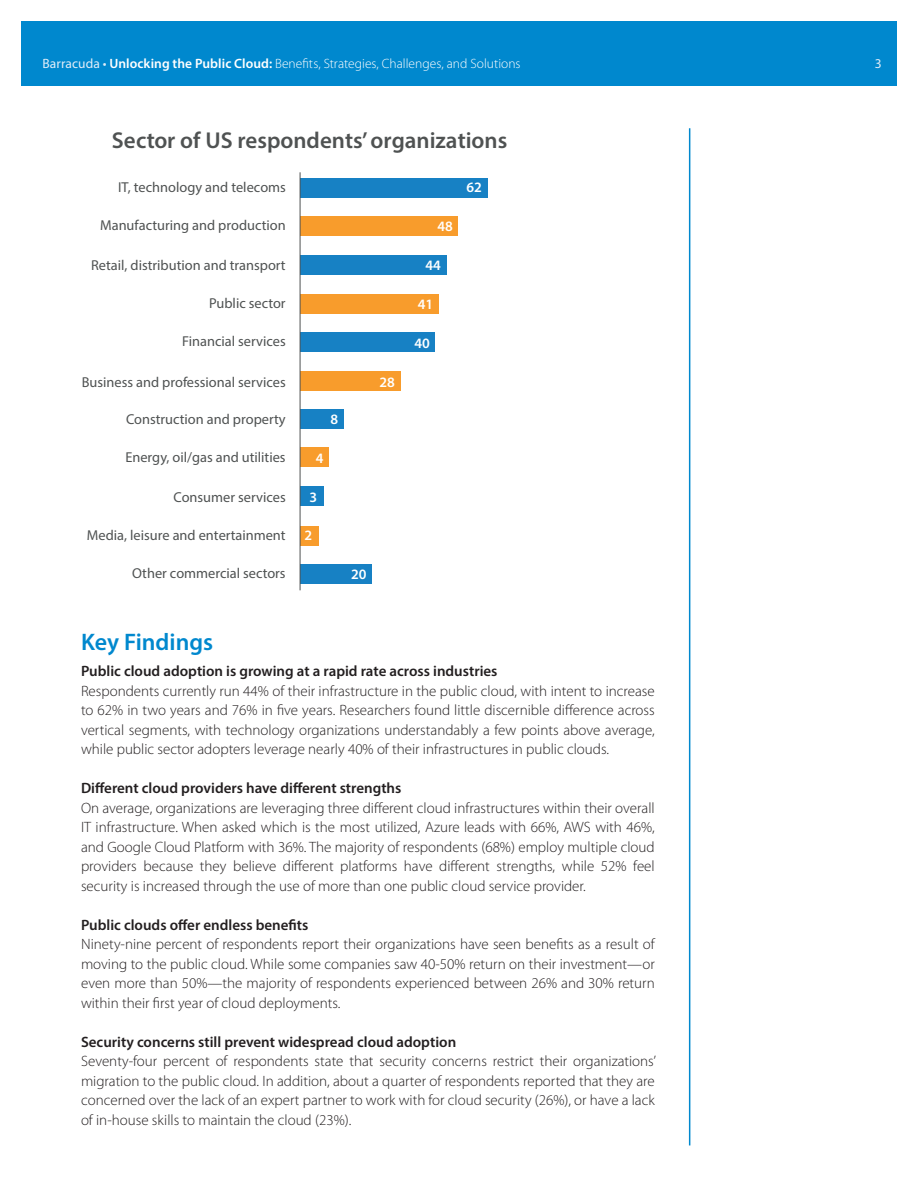
<style>
.page{position:relative;width:918px;height:1188px;background:#fff}
.page>*{position:absolute;margin:0;border:0;box-sizing:border-box;transform-origin:0 0}
.t1{font:600 24px "Myriad Pro";color:#0088ce}
.t2{font:600 22.95px "Myriad Pro";color:#4f5252}
.Text_Main{font:300 15px/19.5px "Myriad Pro";color:#231f20;text-align:justify}
.Text_Main-2{font:600 15px "Myriad Pro";color:#231f20}
.t3{font:14.4px "Myriad Pro";color:#4f5252}
.t4{font:600 14.4px "Myriad Pro";color:#fff}
.t5{font:300 13.5px "Myriad Pro";color:#fff}
.t6{font:13.5px "Myriad Pro";color:#e1edf8}
.s1{font-weight:400;color:#e1edf8}
.s2{font-weight:600}
</style>
<div class="page">
<div style="left:21px;top:21px;width:876px;height:64px;background:#0088ce"></div>
<hr style="left:689px;top:128px;width:1px;height:1017px;background:#0088ce">
<div style="left:300px;top:178px;width:188px;height:19px;background:#1781c4"></div>
<div style="left:300px;top:216px;width:158px;height:19px;background:#f89c2c"></div>
<div style="left:300px;top:255px;width:147px;height:20px;background:#1781c4"></div>
<div style="left:300px;top:294px;width:139px;height:20px;background:#f89c2c"></div>
<div style="left:300px;top:332px;width:135px;height:20px;background:#1781c4"></div>
<div style="left:300px;top:372px;width:101px;height:19px;background:#f89c2c"></div>
<div style="left:300px;top:409px;width:44px;height:20px;background:#1781c4"></div>
<div style="left:300px;top:447px;width:29px;height:20px;background:#f89c2c"></div>
<div style="left:300px;top:487px;width:23px;height:19px;background:#1781c4"></div>
<div style="left:300px;top:526px;width:18px;height:19px;background:#f89c2c"></div>
<div style="left:300px;top:564px;width:72px;height:19px;background:#1781c4"></div>
<hr style="left:300px;top:172px;width:1px;height:418px;background:#4f5252">
<p class="t5" style="left:43px;top:56px;width:480px"><span class="s1">Barracuda •</span> <span class="s2">Unlocking the Public Cloud:</span> Benefits, Strategies, Challenges, and Solutions</p>
<p class="t6" style="left:875px;top:55px;width:8px">3</p>
<p class="t2" style="left:112px;top:125px;width:397px">Sector of US respondents’ organizations</p>
<p class="t3" style="left:118px;top:178px;width:169px">IT, technology and telecoms</p>
<p class="t4" style="left:467px;top:178px;width:17px">62</p>
<p class="t3" style="left:100px;top:216px;width:187px">Manufacturing and production</p>
<p class="t3" style="left:91px;top:257px;width:196px">Retail, distribution and transport</p>
<p class="t3" style="left:209px;top:295px;width:78px">Public sector</p>
<p class="t3" style="left:182px;top:333px;width:105px">Financial services</p>
<p class="t3" style="left:82px;top:373px;width:205px">Business and professional services</p>
<p class="t3" style="left:126px;top:410px;width:161px">Construction and property</p>
<p class="t3" style="left:125px;top:448px;width:162px">Energy, oil/gas and utilities</p>
<p class="t3" style="left:174px;top:489px;width:114px">Consumer services</p>
<p class="t3" style="left:87px;top:527px;width:200px">Media, leisure and entertainment</p>
<p class="t3" style="left:132px;top:565px;width:155px">Other commercial sectors</p>
<p class="t4" style="left:330px;top:410px;width:9px">8</p>
<p class="t4" style="left:316px;top:449px;width:9px">4</p>
<p class="t4" style="left:310px;top:488px;width:9px">3</p>
<p class="t4" style="left:305px;top:526px;width:9px">2</p>
<p class="t4" style="left:351px;top:565px;width:17px">20</p>
<p class="t4" style="left:380px;top:373px;width:17px">28</p>
<p class="t4" style="left:437px;top:217px;width:17px">48</p>
<p class="t4" style="left:426px;top:256px;width:17px">44</p>
<p class="t4" style="left:418px;top:295px;width:17px">41</p>
<p class="t4" style="left:414px;top:334px;width:17px">40</p>
<p class="t1" style="left:81px;top:626px;width:134px">Key Findings</p>
<p class="Text_Main-2" style="left:81px;top:661px;width:418px">Public cloud adoption is growing at a rapid rate across industries</p>
<p class="Text_Main" style="left:81px;top:681px;width:575px">Respondents currently run 44% of their infrastructure in the public cloud, with intent to increase to 62% in two years and 76% in five years. Researchers found little discernible difference across vertical segments, with technology organizations understandably a few points above average, while public sector adopters leverage nearly 40% of their infrastructures in public clouds.</p>
<p class="Text_Main-2" style="left:81px;top:778px;width:322px">Different cloud providers have different strengths</p>
<p class="Text_Main" style="left:81px;top:798px;width:575px">On average, organizations are leveraging three different cloud infrastructures within their overall IT infrastructure. When asked which is the most utilized, Azure leads with 66%, AWS with 46%, and Google Cloud Platform with 36%. The majority of respondents (68%) employ multiple cloud providers because they believe different platforms have different strengths, while 52% feel security is increased through the use of more than one public cloud service provider.</p>
<p class="Text_Main-2" style="left:81px;top:915px;width:229px">Public clouds offer endless benefits</p>
<p class="Text_Main" style="left:81px;top:935px;width:575px">Ninety-nine percent of respondents report their organizations have seen benefits as a result of moving to the public cloud. While some companies saw 40-50% return on their investment—or even more than 50%—the majority of respondents experienced between 26% and 30% return within their first year of cloud deployments.</p>
<p class="Text_Main-2" style="left:81px;top:1032px;width:377px">Security concerns still prevent widespread cloud adoption</p>
<p class="Text_Main" style="left:81px;top:1052px;width:577px">Seventy-four percent of respondents state that security concerns restrict their organizations’ migration to the public cloud. In addition, about a quarter of respondents reported that they are concerned over the lack of an expert partner to work with for cloud security (26%), or have a lack of in-house skills to maintain the cloud (23%).</p>
</div>
